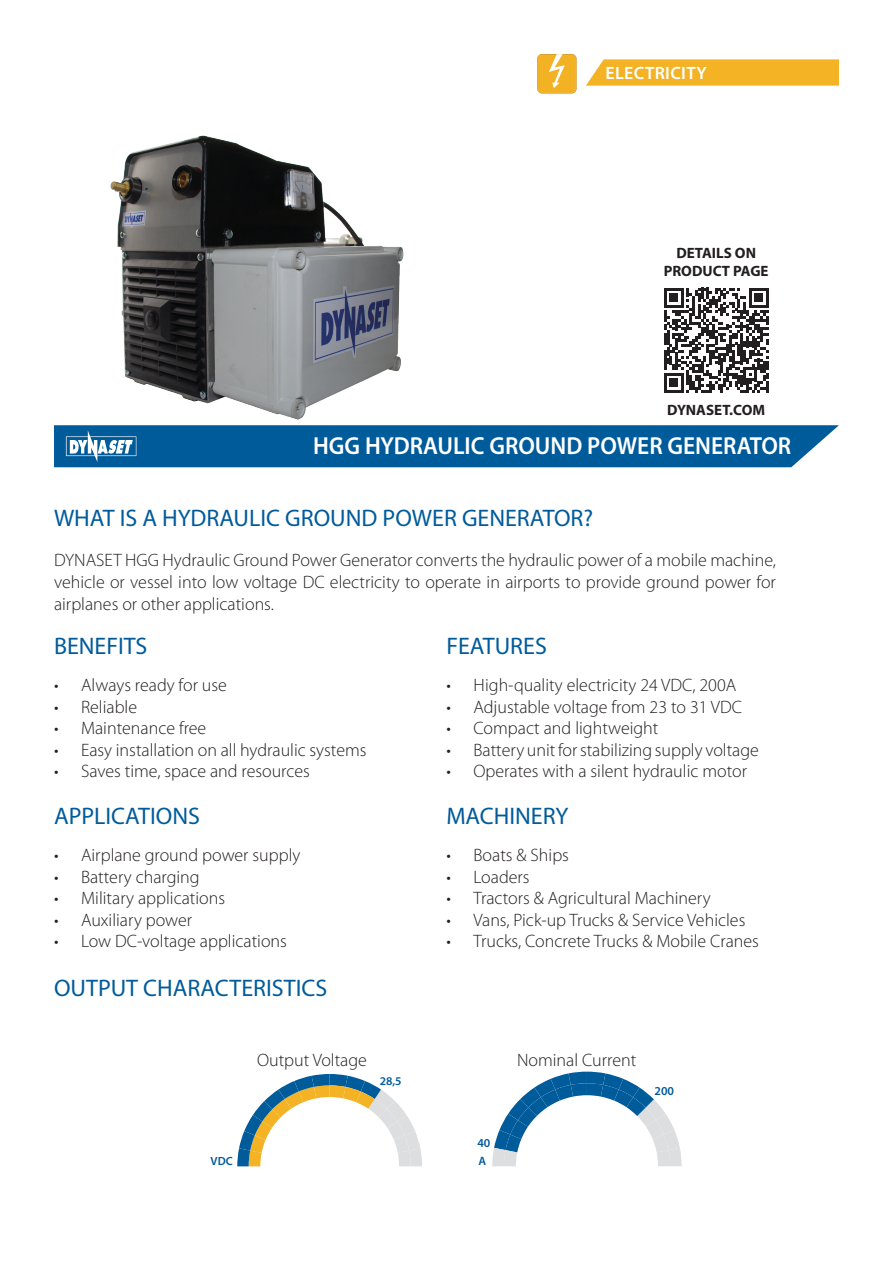
<style>
.page{position:relative;width:893px;height:1263px;background:#fff}
.page>*{position:absolute;margin:0;border:0;box-sizing:border-box;transform-origin:0 0}
.Toimiala{font:600 24.75px "Myriad Pro";color:#fff;scale:.95 1}
.t1{font:24px "Myriad Pro";color:#005b9b}
.t2{font:300 18px/21.6px "Myriad Pro";color:#231f20;text-align:justify}
.t3{font:600 17.85px "Myriad Pro";letter-spacing:.02em;color:#fff}
.t4{font:700 15px "Myriad Pro";color:#231f20}
.t5{font:600 12.15px "Myriad Pro";color:#005b9b}
.t6{font:600 11.85px "Myriad Pro";color:#005b9b}
</style>
<div class="page">
<svg style="left:586px;top:59px;width:253px;height:27px;background:#f3b731"></svg>
<svg style="left:537px;top:54px;width:40px;height:39px;background:#f1ba41"></svg>
<img style="left:110px;top:135px;width:294px;height:285px">
<svg style="left:664px;top:288px;width:105px;height:105px"></svg>
<svg style="left:237px;top:1074px;width:185px;height:92px"></svg>
<svg style="left:54px;top:425px;width:785px;height:42px;background:#0e64a0"></svg>
<svg style="left:492px;top:1071px;width:190px;height:95px"></svg>
<p class="t3" style="left:605px;top:62px;width:103px">ELECTRICITY</p>
<p class="t4" style="left:676px;top:243px;width:81px">DETAILS ON</p>
<p class="t4" style="left:664px;top:261px;width:106px">PRODUCT PAGE</p>
<p class="t4" style="left:667px;top:400px;width:99px">DYNASET.COM</p>
<p class="Toimiala" style="left:313px;top:430px;width:505px">HGG HYDRAULIC GROUND POWER GENERATOR</p>
<p class="t1" style="left:54px;top:503px;width:541px">WHAT IS A HYDRAULIC GROUND POWER GENERATOR?</p>
<p class="t2" style="left:54px;top:550px;width:724px">DYNASET HGG Hydraulic Ground Power Generator converts the hydraulic power of a mobile machine, vehicle or vessel into low voltage DC electricity to operate in airports to provide ground power for airplanes or other applications.</p>
<p class="t1" style="left:54px;top:631px;width:95px">BENEFITS</p>
<p class="t1" style="left:446px;top:631px;width:102px">FEATURES</p>
<p class="t2" style="left:54px;top:674px;width:174px">• Always ready for use</p>
<p class="t2" style="left:54px;top:696px;width:85px">• Reliable</p>
<p class="t2" style="left:54px;top:718px;width:154px">• Maintenance free</p>
<p class="t2" style="left:54px;top:739px;width:314px">• Easy installation on all hydraulic systems</p>
<p class="t2" style="left:54px;top:761px;width:257px">• Saves time, space and resources</p>
<p class="t1" style="left:54px;top:801px;width:147px">APPLICATIONS</p>
<p class="t1" style="left:446px;top:801px;width:123px">MACHINERY</p>
<p class="t2" style="left:446px;top:844px;width:124px">• Boats &amp; Ships</p>
<p class="t2" style="left:446px;top:866px;width:85px">• Loaders</p>
<p class="t2" style="left:446px;top:888px;width:266px">• Tractors &amp; Agricultural Machinery</p>
<p class="t2" style="left:446px;top:909px;width:300px">• Vans, Pick-up Trucks &amp; Service Vehicles</p>
<p class="t2" style="left:446px;top:931px;width:314px">• Trucks, Concrete Trucks &amp; Mobile Cranes</p>
<p class="t2" style="left:446px;top:674px;width:291px">• High-quality electricity 24 VDC, 200A</p>
<p class="t2" style="left:446px;top:696px;width:297px">• Adjustable voltage from 23 to 31 VDC</p>
<p class="t2" style="left:446px;top:718px;width:214px">• Compact and lightweight</p>
<p class="t2" style="left:446px;top:739px;width:314px">• Battery unit for stabilizing supply voltage</p>
<p class="t2" style="left:446px;top:761px;width:302px">• Operates with a silent hydraulic motor</p>
<p class="t2" style="left:54px;top:844px;width:248px">• Airplane ground power supply</p>
<p class="t2" style="left:54px;top:866px;width:147px">• Battery charging</p>
<p class="t2" style="left:54px;top:888px;width:173px">• Military applications</p>
<p class="t2" style="left:54px;top:909px;width:140px">• Auxiliary power</p>
<p class="t2" style="left:54px;top:931px;width:234px">• Low DC-voltage applications</p>
<p class="t1" style="left:54px;top:973px;width:275px">OUTPUT CHARACTERISTICS</p>
<p class="t2" style="left:257px;top:1049px;width:111px">Output Voltage</p>
<p class="t6" style="left:380px;top:1074px;width:23px">28,5</p>
<p class="t6" style="left:211px;top:1153px;width:24px">VDC</p>
<p class="t5" style="left:477px;top:1135px;width:15px">40</p>
<p class="t5" style="left:478px;top:1153px;width:9px">A</p>
<p class="t2" style="left:517px;top:1049px;width:121px">Nominal Current</p>
<p class="t5" style="left:655px;top:1083px;width:21px">200</p>
</div>
